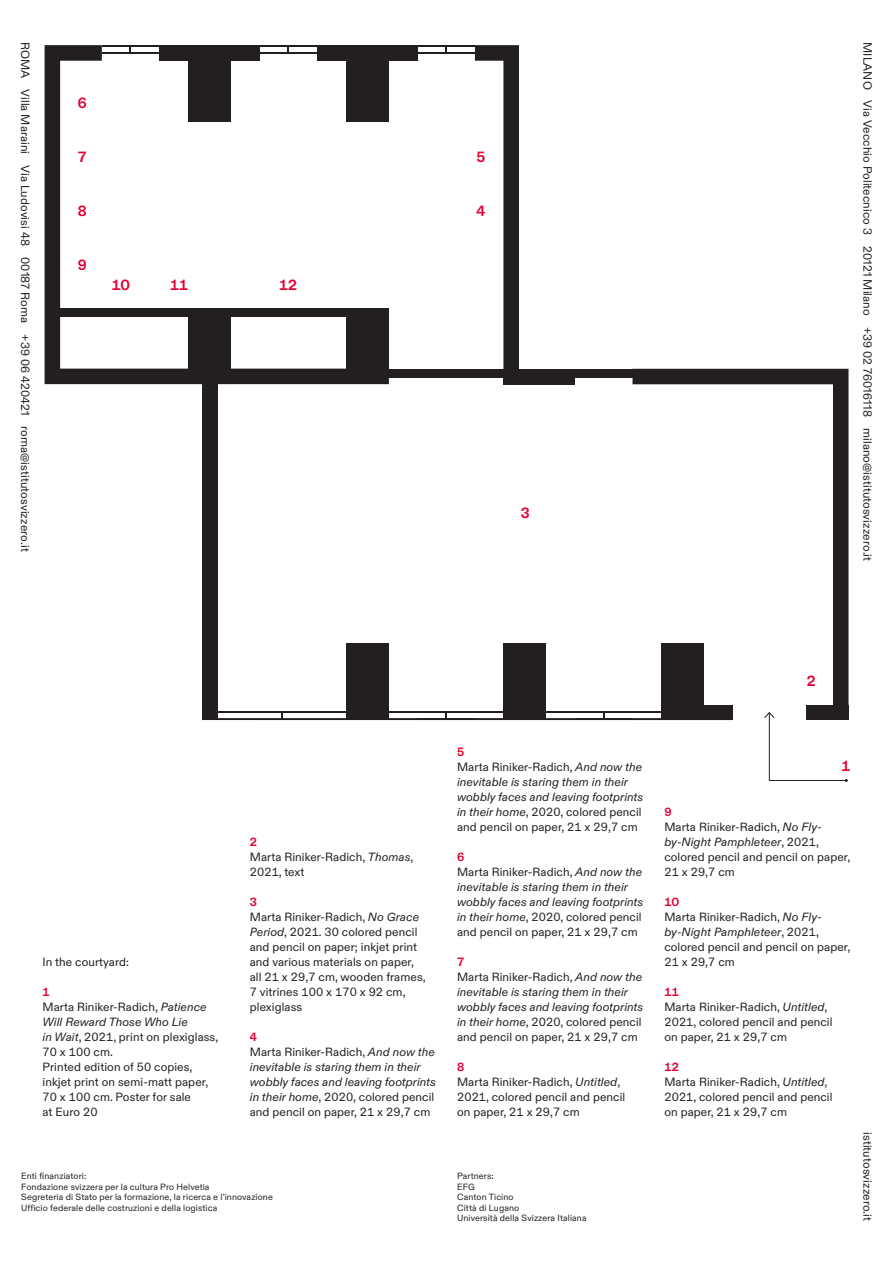
<style>
.page{position:relative;width:893px;height:1263px;background:#fff}
.page>*{position:absolute;margin:0;border:0;box-sizing:border-box;transform-origin:0 0}
.t1{font:700 13.5px "Istituto Svizzero";color:#e40032}
.t2{font:10.8px/15px "Istituto Svizzero";letter-spacing:.01em;color:#231f20}
.t3{font:italic 10.8px/15px "Istituto Svizzero";letter-spacing:.005em;color:#231f20}
.t4{font:700 10.8px "Istituto Svizzero";color:#e40032}
.t5{font:8.25px "Istituto Svizzero";letter-spacing:.015em;color:#231f20}
.s1{font-style:italic}
.s2{font-style:normal}
</style>
<div class="page">
<svg style="left:475px;top:45px;width:44px;height:324px"></svg>
<div style="left:317px;top:45px;width:100px;height:16px;background:#231f20"></div>
<svg style="left:45px;top:45px;width:344px;height:339px"></svg>
<svg style="left:632px;top:369px;width:216px;height:342px"></svg>
<div style="left:202px;top:376px;width:16px;height:344px;background:#231f20"></div>
<div style="left:188px;top:53px;width:43px;height:69px;background:#231f20"></div>
<div style="left:188px;top:308px;width:43px;height:68px;background:#231f20"></div>
<div style="left:346px;top:53px;width:43px;height:69px;background:#231f20"></div>
<div style="left:346px;top:308px;width:43px;height:68px;background:#231f20"></div>
<div style="left:503px;top:643px;width:43px;height:77px;background:#231f20"></div>
<div style="left:346px;top:643px;width:43px;height:77px;background:#231f20"></div>
<div style="left:52px;top:308px;width:337px;height:8px;background:#231f20"></div>
<div style="left:661px;top:643px;width:43px;height:77px;background:#231f20"></div>
<div style="left:503px;top:369px;width:72px;height:15px;background:#231f20"></div>
<hr style="left:102px;top:45px;width:58px;height:2px;background:#231f20">
<hr style="left:102px;top:52px;width:58px;height:2px;background:#231f20">
<hr style="left:417px;top:45px;width:58px;height:2px;background:#231f20">
<hr style="left:417px;top:52px;width:58px;height:2px;background:#231f20">
<hr style="left:260px;top:45px;width:57px;height:2px;background:#231f20">
<hr style="left:260px;top:52px;width:57px;height:2px;background:#231f20">
<svg style="left:218px;top:705px;width:443px;height:15px"></svg>
<div style="left:568px;top:369px;width:71px;height:8px;background:#231f20"></div>
<div style="left:382px;top:369px;width:132px;height:8px;background:#231f20"></div>
<div style="left:704px;top:705px;width:28px;height:15px;background:#231f20"></div>
<div style="left:806px;top:705px;width:42px;height:15px;background:#231f20"></div>
<hr style="left:769px;top:713px;width:1px;height:68px;background:#231f20">
<svg style="left:764px;top:712px;width:11px;height:7px"></svg>
<hr style="left:769px;top:780px;width:77px;height:1px;background:#231f20">
<p class="t2" style="left:32px;top:42px;width:511px;rotate:90deg">ROMA Villa Maraini Via Ludovisi 48 00187 Roma +39 06 420421 roma@istitutosvizzero.it</p>
<p class="t2" style="left:875px;top:42px;width:521px;rotate:90deg">MILANO Via Vecchio Politecnico 3 20121 Milano +39 02 76016118 milano@istitutosvizzero.it</p>
<p class="t1" style="left:78px;top:94px;width:10px">6</p>
<p class="t1" style="left:78px;top:148px;width:10px">7</p>
<p class="t1" style="left:476px;top:148px;width:10px">5</p>
<p class="t1" style="left:78px;top:202px;width:10px">8</p>
<p class="t1" style="left:476px;top:202px;width:10px">4</p>
<p class="t1" style="left:78px;top:256px;width:10px">9</p>
<p class="t1" style="left:112px;top:276px;width:19px">10</p>
<p class="t1" style="left:170px;top:276px;width:19px">11</p>
<p class="t1" style="left:279px;top:276px;width:19px">12</p>
<p class="t1" style="left:521px;top:504px;width:10px">3</p>
<p class="t1" style="left:807px;top:672px;width:10px">2</p>
<p class="t2" style="left:43px;top:955px;width:88px">In the courtyard:</p>
<p class="t4" style="left:43px;top:985px;width:9px">1</p>
<p class="t2" style="left:43px;top:1000px;width:177px">Marta Riniker-Radich, <span class="s1">Patience<br>Will Reward Those Who Lie<br>in Wait</span>, 2021, print on plexiglass,<br>70 x 100 cm.</p>
<p class="t2" style="left:43px;top:1060px;width:167px">Printed edition of 50 copies, inkjet print on semi-matt paper,<br>70 x 100 cm. Poster for sale<br>at Euro 20</p>
<p class="t4" style="left:250px;top:835px;width:9px">2</p>
<p class="t2" style="left:250px;top:850px;width:165px">Marta Riniker-Radich, <span class="s1">Thomas</span>,<br>2021, text</p>
<p class="t4" style="left:250px;top:895px;width:9px">3</p>
<p class="t2" style="left:250px;top:910px;width:177px">Marta Riniker-Radich, <span class="s1">No Grace<br>Period</span>, 2021. 30 colored pencil and pencil on paper; inkjet print and various materials on paper, all 21 x 29,7 cm, wooden frames,<br>7 vitrines 100 x 170 x 92 cm, plexiglass</p>
<p class="t4" style="left:250px;top:1030px;width:9px">4</p>
<p class="t3" style="left:250px;top:1045px;width:187px"><span class="s2">Marta Riniker-Radich,</span> And now the inevitable is staring them in their wobbly faces and leaving footprints in their home<span class="s2">, 2020, colored pencil and pencil on paper, 21 x 29,7 cm</span></p>
<p class="t5" style="left:21px;top:1171px;width:67px">Enti finanziatori:</p>
<p class="t5" style="left:21px;top:1181px;width:190px">Fondazione svizzera per la cultura Pro Helvetia</p>
<p class="t5" style="left:21px;top:1192px;width:253px">Segreteria di Stato per la formazione, la ricerca e l’innovazione</p>
<p class="t5" style="left:21px;top:1202px;width:198px">Ufficio federale delle costruzioni e della logistica</p>
<p class="t4" style="left:457px;top:745px;width:9px">5</p>
<p class="t3" style="left:457px;top:760px;width:187px"><span class="s2">Marta Riniker-Radich,</span> And now the inevitable is staring them in their wobbly faces and leaving footprints in their home<span class="s2">, 2020, colored pencil and pencil on paper, 21 x 29,7 cm</span></p>
<p class="t4" style="left:457px;top:850px;width:9px">6</p>
<p class="t3" style="left:457px;top:865px;width:187px"><span class="s2">Marta Riniker-Radich,</span> And now the inevitable is staring them in their wobbly faces and leaving footprints in their home<span class="s2">, 2020, colored pencil and pencil on paper, 21 x 29,7 cm</span></p>
<p class="t4" style="left:457px;top:955px;width:9px">7</p>
<p class="t3" style="left:457px;top:970px;width:187px"><span class="s2">Marta Riniker-Radich,</span> And now the inevitable is staring them in their wobbly faces and leaving footprints in their home<span class="s2">, 2020, colored pencil and pencil on paper, 21 x 29,7 cm</span></p>
<p class="t4" style="left:457px;top:1060px;width:9px">8</p>
<p class="t2" style="left:457px;top:1075px;width:170px">Marta Riniker-Radich, <span class="s1">Untitled</span>,<br>2021, colored pencil and pencil on paper, 21 x 29,7 cm</p>
<p class="t5" style="left:457px;top:1171px;width:38px">Partners:</p>
<p class="t5" style="left:457px;top:1181px;width:19px">EFG</p>
<p class="t5" style="left:457px;top:1192px;width:58px">Canton Ticino</p>
<p class="t5" style="left:457px;top:1202px;width:64px">Città di Lugano</p>
<p class="t5" style="left:457px;top:1213px;width:131px">Università della Svizzera Italiana</p>
<p class="t1" style="left:841px;top:757px;width:10px">1</p>
<p class="t4" style="left:664px;top:805px;width:9px">9</p>
<p class="t2" style="left:664px;top:820px;width:187px">Marta Riniker-Radich, <span class="s1">No Fly&shy;by-Night Pamphleteer</span>, 2021, colored pencil and pencil on paper,<br>21 x 29,7 cm</p>
<p class="t4" style="left:664px;top:895px;width:16px">10</p>
<p class="t2" style="left:664px;top:910px;width:187px">Marta Riniker-Radich, <span class="s1">No Fly&shy;by-Night Pamphleteer</span>, 2021, colored pencil and pencil on paper,<br>21 x 29,7 cm</p>
<p class="t4" style="left:664px;top:985px;width:16px">11</p>
<p class="t2" style="left:664px;top:1000px;width:170px">Marta Riniker-Radich, <span class="s1">Untitled</span>,<br>2021, colored pencil and pencil on paper, 21 x 29,7 cm</p>
<p class="t4" style="left:664px;top:1060px;width:16px">12</p>
<p class="t2" style="left:664px;top:1075px;width:170px">Marta Riniker-Radich, <span class="s1">Untitled</span>,<br>2021, colored pencil and pencil on paper, 21 x 29,7 cm</p>
<p class="t2" style="left:875px;top:1132px;width:91px;rotate:90deg">istitutosvizzero.it</p>
</div>
